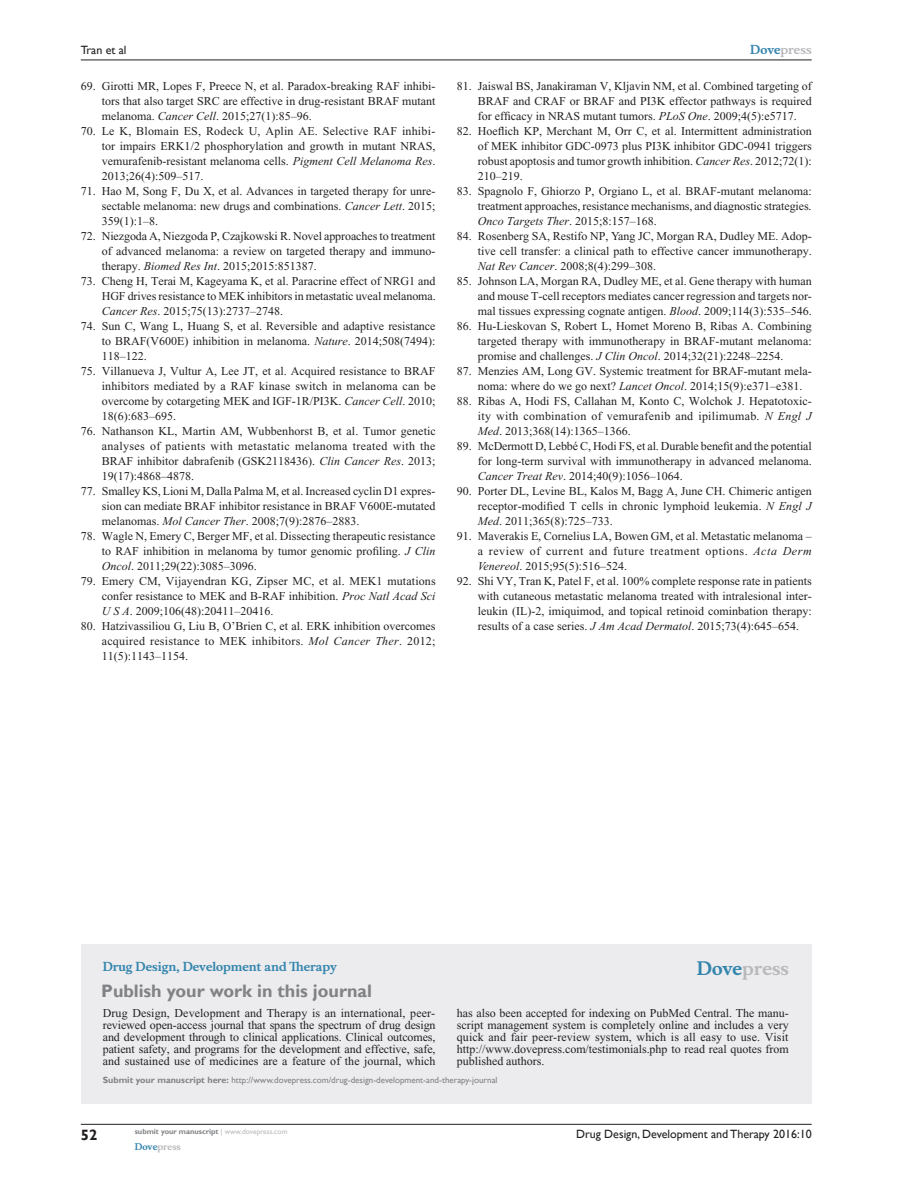
<style>
.page{position:relative;width:918px;height:1188px;background:#fff}
.page>*{position:absolute;margin:0;border:0;box-sizing:border-box;transform-origin:0 0}
.PromBx-H1{font:700 18px "Gill Sans";color:#808285}
.PromBx-Brand{font:700 18px "Musee";color:#b8b9bc}
.t1{font:700 15px "Gill Sans";color:#231f20}
.RefNL2{font:12px/15px "Times New Roman";color:#231f20;text-align:justify}
.PromBx-Tx{font:12px/12px "Times New Roman";color:#231f20;text-align:justify}
.t2{font:12px "Gill Sans";color:#231f20}
.PromBx-JrnlName{font:700 12px "Musee";color:#3485ae}
.t3{font:700 12px "Musee";color:#b8b9bc}
.PromBx-SubmitMssWebA{font:9px "Gill Sans";color:#808285}
.t4{font:700 9px "Musee";color:#b8b9bc}
.t5{font:700 7.5px "Gill Sans";color:#808285}
.s1{font-style:italic}
.s2{color:#3485ae}
.s3{font-weight:700}
.s4{font-weight:400;color:#b8b9bc}
</style>
<div class="page">
<div style="left:81px;top:944px;width:731px;height:159px;background:#ececee"></div>
<hr style="left:81px;top:1124px;width:731px;height:1px;background:#231f20">
<hr style="left:81px;top:60px;width:731px;height:1px;background:#231f20">
<p class="t2" style="left:81px;top:43px;width:47px">Tran et al</p>
<p class="RefNL2" style="left:102px;top:79px;width:335px;text-indent:-21px">69. Girotti MR, Lopes F, Preece N, et al. Paradox-breaking RAF inhibi&shy;tors that also target SRC are effective in drug-resistant BRAF mutant melanoma. <span class="s1">Cancer Cell</span>. 2015;27(1):85–96.</p>
<p class="RefNL2" style="left:102px;top:124px;width:335px;text-indent:-21px">70. Le K, Blomain ES, Rodeck U, Aplin AE. Selective RAF inhibi&shy;tor impairs ERK1/2 phosphorylation and growth in mutant NRAS, vemurafenib-resistant melanoma cells. <span class="s1">Pigment Cell Melanoma Res</span>.<br>2013;26(4):509–517.</p>
<p class="RefNL2" style="left:102px;top:184px;width:335px;text-indent:-21px">71. Hao M, Song F, Du X, et al. Advances in targeted therapy for unre&shy;sectable melanoma: new drugs and combinations. <span class="s1">Cancer Lett</span>. 2015; 359(1):1–8.</p>
<p class="RefNL2" style="left:102px;top:229px;width:335px;text-indent:-21px">72. Niezgoda A, Niezgoda P, Czajkowski R. Novel approaches to treatment of advanced melanoma: a review on targeted therapy and immuno&shy;therapy. <span class="s1">Biomed Res Int</span>. 2015;2015:851387.</p>
<p class="RefNL2" style="left:102px;top:274px;width:335px;text-indent:-21px">73. Cheng H, Terai M, Kageyama K, et al. Paracrine effect of NRG1 and HGF drives resistance to MEK inhibitors in metastatic uveal melanoma.<br><span class="s1">Cancer Res</span>. 2015;75(13):2737–2748.</p>
<p class="RefNL2" style="left:102px;top:319px;width:335px;text-indent:-21px">74. Sun C, Wang L, Huang S, et al. Reversible and adaptive resistance to BRAF(V600E) inhibition in melanoma. <span class="s1">Nature</span>. 2014;508(7494):<br>118–122.</p>
<p class="RefNL2" style="left:102px;top:364px;width:336px;text-indent:-21px">75. Villanueva J, Vultur A, Lee JT, et al. Acquired resistance to BRAF inhibitors mediated by a RAF kinase switch in melanoma can be overcome by cotargeting MEK and IGF-1R/PI3K. <span class="s1">Cancer Cell</span>. 2010; 18(6):683–695.</p>
<p class="RefNL2" style="left:102px;top:424px;width:336px;text-indent:-21px">76. Nathanson KL, Martin AM, Wubbenhorst B, et al. Tumor genetic analyses of patients with metastatic melanoma treated with the BRAF inhibitor dabrafenib (GSK2118436). <span class="s1">Clin Cancer Res</span>. 2013; 19(17):4868–4878.</p>
<p class="RefNL2" style="left:102px;top:484px;width:335px;text-indent:-21px">77. Smalley KS, Lioni M, Dalla Palma M, et al. Increased cyclin D1 expres&shy;sion can mediate BRAF inhibitor resistance in BRAF V600E-mutated melanomas. <span class="s1">Mol Cancer Ther</span>. 2008;7(9):2876–2883.</p>
<p class="RefNL2" style="left:102px;top:529px;width:335px;text-indent:-21px">78. Wagle N, Emery C, Berger MF, et al. Dissecting therapeutic resistance to RAF inhibition in melanoma by tumor genomic profiling. <span class="s1">J Clin Oncol</span>. 2011;29(22):3085–3096.</p>
<p class="RefNL2" style="left:102px;top:574px;width:335px;text-indent:-21px">79. Emery CM, Vijayendran KG, Zipser MC, et al. MEK1 mutations confer resistance to MEK and B-RAF inhibition. <span class="s1">Proc Natl Acad Sci U S A</span>. 2009;106(48):20411–20416.</p>
<p class="RefNL2" style="left:102px;top:619px;width:335px;text-indent:-21px">80. Hatzivassiliou G, Liu B, O’Brien C, et al. ERK inhibition overcomes acquired resistance to MEK inhibitors. <span class="s1">Mol Cancer Ther</span>. 2012; 11(5):1143–1154.</p>
<p class="t3" style="left:750px;top:43px;width:63px"><span class="s2">Dove</span>press</p>
<p class="RefNL2" style="left:478px;top:79px;width:335px;text-indent:-21px">81. Jaiswal BS, Janakiraman V, Kljavin NM, et al. Combined targeting of BRAF and CRAF or BRAF and PI3K effector pathways is required for efficacy in NRAS mutant tumors. <span class="s1">PLoS One</span>. 2009;4(5):e5717.</p>
<p class="RefNL2" style="left:478px;top:124px;width:335px;text-indent:-21px">82. Hoeflich KP, Merchant M, Orr C, et al. Intermittent administration of MEK inhibitor GDC-0973 plus PI3K inhibitor GDC-0941 triggers robust apoptosis and tumor growth inhibition. <span class="s1">Cancer Res</span>. 2012;72(1):<br>210–219.</p>
<p class="RefNL2" style="left:478px;top:184px;width:335px;text-indent:-21px">83. Spagnolo F, Ghiorzo P, Orgiano L, et al. BRAF-mutant melanoma: treatment approaches, resistance mechanisms, and diagnostic strategies.<br><span class="s1">Onco Targets Ther</span>. 2015;8:157–168.</p>
<p class="RefNL2" style="left:478px;top:229px;width:335px;text-indent:-21px">84. Rosenberg SA, Restifo NP, Yang JC, Morgan RA, Dudley ME. Adop&shy;tive cell transfer: a clinical path to effective cancer immunotherapy.<br><span class="s1">Nat Rev Cancer</span>. 2008;8(4):299–308.</p>
<p class="RefNL2" style="left:478px;top:274px;width:335px;text-indent:-21px">85. Johnson LA, Morgan RA, Dudley ME, et al. Gene therapy with human and mouse T-cell receptors mediates cancer regression and targets nor&shy;mal tissues expressing cognate antigen. <span class="s1">Blood</span>. 2009;114(3):535–546.</p>
<p class="RefNL2" style="left:478px;top:319px;width:335px;text-indent:-21px">86. Hu-Lieskovan S, Robert L, Homet Moreno B, Ribas A. Combining targeted therapy with immunotherapy in BRAF-mutant melanoma: promise and challenges. <span class="s1">J Clin Oncol</span>. 2014;32(21):2248–2254.</p>
<p class="RefNL2" style="left:478px;top:364px;width:335px;text-indent:-21px">87. Menzies AM, Long GV. Systemic treatment for BRAF-mutant mela&shy;noma: where do we go next? <span class="s1">Lancet Oncol</span>. 2014;15(9):e371–e381.</p>
<p class="RefNL2" style="left:478px;top:394px;width:335px;text-indent:-21px">88. Ribas A, Hodi FS, Callahan M, Konto C, Wolchok J. Hepatotoxic&shy;ity with combination of vemurafenib and ipilimumab. <span class="s1">N Engl J Med</span>. 2013;368(14):1365–1366.</p>
<p class="RefNL2" style="left:478px;top:439px;width:335px;text-indent:-21px">89. McDermott D, Lebbé C, Hodi FS, et al. Durable benefit and the potential for long-term survival with immunotherapy in advanced melanoma.<br><span class="s1">Cancer Treat Rev</span>. 2014;40(9):1056–1064.</p>
<p class="RefNL2" style="left:478px;top:484px;width:335px;text-indent:-21px">90. Porter DL, Levine BL, Kalos M, Bagg A, June CH. Chimeric antigen receptor-modified T cells in chronic lymphoid leukemia. <span class="s1">N Engl J Med</span>. 2011;365(8):725–733.</p>
<p class="RefNL2" style="left:478px;top:529px;width:335px;text-indent:-21px">91. Maverakis E, Cornelius LA, Bowen GM, et al. Metastatic melanoma – a review of current and future treatment options. <span class="s1">Acta Derm Venereol</span>. 2015;95(5):516–524.</p>
<p class="RefNL2" style="left:478px;top:574px;width:335px;text-indent:-21px">92. Shi VY, Tran K, Patel F, et al. 100% complete response rate in patients with cutaneous metastatic melanoma treated with intralesional inter&shy;leukin (IL)-2, imiquimod, and topical retinoid cominbation therapy: results of a case series. <span class="s1">J Am Acad Dermatol</span>. 2015;73(4):645–654.</p>
<p class="PromBx-JrnlName" style="left:103px;top:959px;width:236px">Drug Design, Development and Therapy</p>
<p class="PromBx-H1" style="left:101px;top:980px;width:272px">Publish your work in this journal</p>
<p class="PromBx-Brand" style="left:697px;top:958px;width:94px"><span class="s2">Dove</span>press</p>
<p class="PromBx-Tx" style="left:103px;top:1007px;width:334px">Drug Design, Development and Therapy is an international, peer&shy;reviewed open-access journal that spans the spectrum of drug design and development through to clinical applications. Clinical outcomes, patient safety, and programs for the development and effective, safe, and sustained use of medicines are a feature of the journal, which</p>
<p class="PromBx-Tx" style="left:457px;top:1007px;width:333px">has also been accepted for indexing on PubMed Central. The manu&shy;script management system is completely online and includes a very quick and fair peer-review system, which is all easy to use. Visit http://www.dovepress.com/testimonials.php to read real quotes from published authors.</p>
<p class="PromBx-SubmitMssWebA" style="left:103px;top:1075px;width:396px"><span class="s3">Submit your manuscript here:</span> http://www.dovepress.com/drug-design-development-and-therapy-journal</p>
<p class="t1" style="left:81px;top:1126px;width:18px">52</p>
<p class="t5" style="left:135px;top:1127px;width:154px">submit your manuscript <span class="s4">| www.dovepress.com</span></p>
<p class="t4" style="left:135px;top:1141px;width:48px"><span class="s2">Dove</span>press</p>
<p class="t2" style="left:576px;top:1127px;width:237px">Drug Design, Development and Therapy 2016:10</p>
</div>
